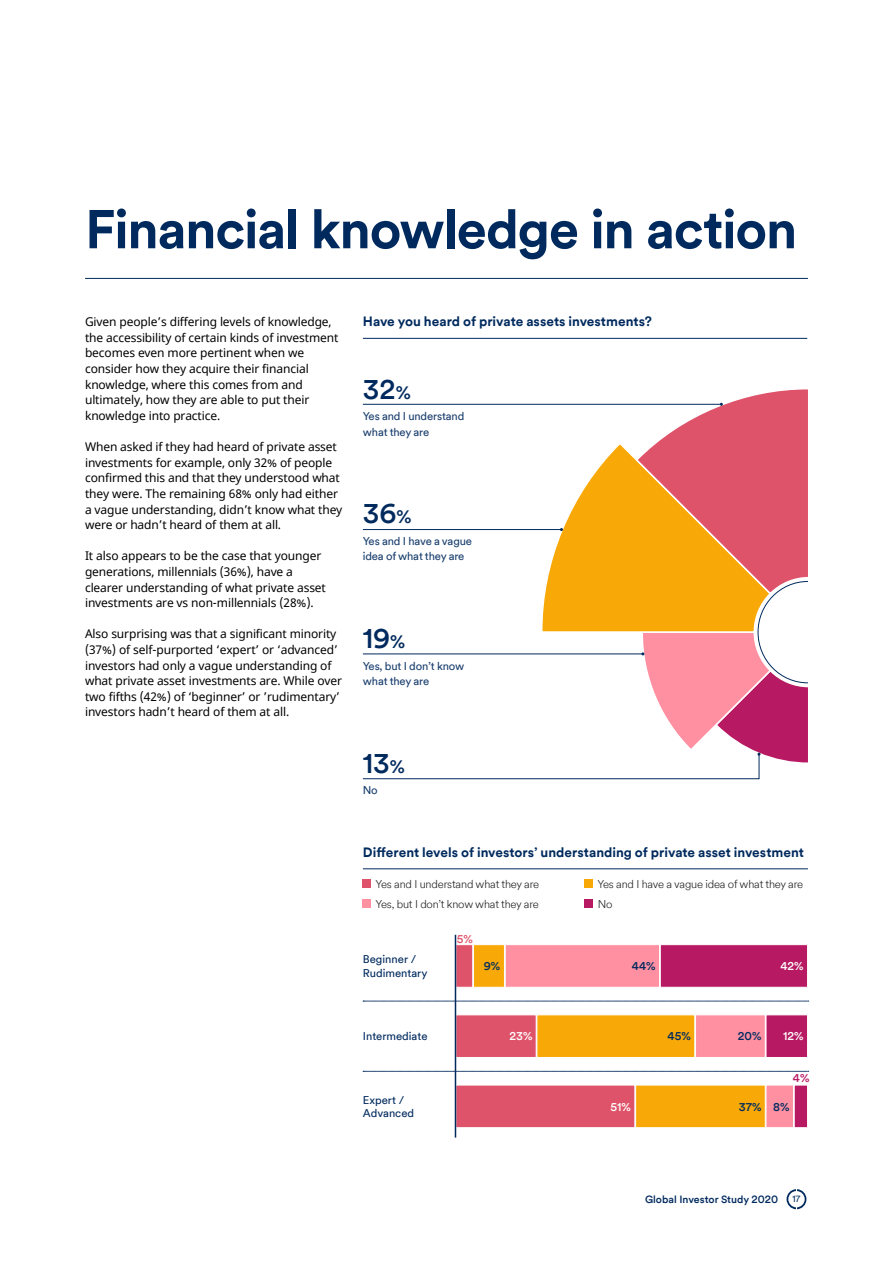
<style>
.page{position:relative;width:893px;height:1263px;background:#fff}
.page>*{position:absolute;margin:0;border:0;box-sizing:border-box;transform-origin:0 0}
.t1{font:700 54px "Schroders Circular TT";letter-spacing:-.025em;color:#002a5e}
.t2{font:500 27px "Schroders Circular TT";color:#002a5e}
.t3{font:700 13.5px "Schroders Circular TT";color:#002a5e}
.t4{font:12px/15.6px "Noto Sans";letter-spacing:-.01em;color:#000}
.t5{font:11.25px/15.6px "Schroders Circular TT";letter-spacing:-.015em;color:#1a3f6e}
.t6{font:300 11.25px "Schroders Circular TT";letter-spacing:-.015em;color:#1a1a1a}
.t7{font:11.25px/13.5px "Schroders Circular TT";color:#002a5e}
.t8{font:500 11.25px "Schroders Circular TT";color:#002a5e}
.t9{font:500 11.25px "Schroders Circular TT";color:#fff}
.t10{font:500 11.25px "Schroders Circular TT";color:#b71962}
.t11{font:500 11.25px "Schroders Circular TT";color:#df536a}
.t12{font:500 10.5px "Schroders Circular TT";color:#002a5e}
.t13{font:9px "Schroders Circular TT";color:#002a5e}
.s1{font-size:18px}
</style>
<div class="page">
<svg style="left:786px;top:1189px;width:20px;height:20px"></svg>
<div style="left:788px;top:1191px;width:17px;height:16px;background:#fff;border-radius:50%"></div>
<hr style="left:85px;top:278px;width:723px;height:1px;background:#002a5e">
<hr style="left:363px;top:338px;width:444px;height:1px;background:#002a5e">
<hr style="left:363px;top:868px;width:445px;height:1px;background:#002a5e">
<svg style="left:362px;top:389px;width:446px;height:390px"></svg>
<div style="left:363px;top:880px;width:8px;height:8px;background:#df536a"></div>
<div style="left:585px;top:880px;width:8px;height:8px;background:#f8a908"></div>
<div style="left:363px;top:899px;width:8px;height:9px;background:#ff90a1"></div>
<div style="left:585px;top:899px;width:8px;height:9px;background:#b71962"></div>
<div style="left:660px;top:944px;width:148px;height:44px;background:#b71962;border:1px solid #fff"></div>
<div style="left:505px;top:944px;width:155px;height:44px;background:#ff90a1;border:1px solid #fff"></div>
<div style="left:473px;top:944px;width:32px;height:44px;background:#f8a908;border:1px solid #fff"></div>
<div style="left:455px;top:944px;width:18px;height:44px;background:#df536a;border:1px solid #fff"></div>
<div style="left:766px;top:1014px;width:42px;height:44px;background:#b71962;border:1px solid #fff"></div>
<div style="left:695px;top:1014px;width:71px;height:44px;background:#ff90a1;border:1px solid #fff"></div>
<div style="left:537px;top:1014px;width:158px;height:44px;background:#f8a908;border:1px solid #fff"></div>
<div style="left:455px;top:1014px;width:82px;height:44px;background:#df536a;border:1px solid #fff"></div>
<div style="left:794px;top:1085px;width:14px;height:43px;background:#b71962;border:1px solid #fff"></div>
<div style="left:766px;top:1085px;width:28px;height:43px;background:#ff90a1;border:1px solid #fff"></div>
<div style="left:635px;top:1085px;width:131px;height:43px;background:#f8a908;border:1px solid #fff"></div>
<div style="left:455px;top:1085px;width:180px;height:43px;background:#df536a;border:1px solid #fff"></div>
<hr style="left:455px;top:935px;width:1px;height:202px;background:#002a5e">
<svg style="left:363px;top:1001px;width:446px;height:1px"></svg>
<svg style="left:363px;top:1071px;width:446px;height:1px"></svg>
<h1 class="t1" style="left:85px;top:192px;width:714px">Financial knowledge in action</h1>
<p class="t4" style="left:85px;top:315px;width:255px">Given people’s differing levels of knowledge, the accessibility of certain kinds of investment becomes even more pertinent when we consider how they acquire their financial knowledge, where this comes from and ultimately, how they are able to put their knowledge into practice.</p>
<p class="t4" style="left:85px;top:439px;width:259px">When asked if they had heard of private asset investments for example, only 32% of people confirmed this and that they understood what they were. The remaining 68% only had either a vague understanding, didn’t know what they were or hadn’t heard of them at all.</p>
<p class="t4" style="left:85px;top:549px;width:242px">It also appears to be the case that younger generations, millennials (36%), have a clearer understanding of what private asset investments are vs non-millennials (28%).</p>
<p class="t4" style="left:85px;top:627px;width:258px">Also surprising was that a significant minority (37%) of self-purported ‘expert’ or ‘advanced’ investors had only a vague understanding of what private asset investments are. While over two fifths (42%) of ‘beginner’ or ’rudimentary’ investors hadn’t heard of them at all.</p>
<p class="t3" style="left:363px;top:312px;width:291px">Have you heard of private assets investments?</p>
<h2 class="t2" style="left:363px;top:371px;width:49px">32<span class="s1">%</span></h2>
<p class="t5" style="left:363px;top:408px;width:103px">Yes and I understand what they are</p>
<h2 class="t2" style="left:363px;top:496px;width:50px">36<span class="s1">%</span></h2>
<p class="t5" style="left:363px;top:532px;width:111px">Yes and I have a vague idea of what they are</p>
<h2 class="t2" style="left:363px;top:620px;width:44px">19<span class="s1">%</span></h2>
<p class="t5" style="left:363px;top:657px;width:103px">Yes, but I don’t know what they are</p>
<h2 class="t2" style="left:363px;top:745px;width:44px">13<span class="s1">%</span></h2>
<p class="t5" style="left:363px;top:782px;width:16px">No</p>
<p class="t3" style="left:363px;top:843px;width:443px">Different levels of investors’ understanding of private asset investment</p>
<p class="t6" style="left:375px;top:876px;width:165px">Yes and I understand what they are</p>
<p class="t6" style="left:597px;top:876px;width:207px">Yes and I have a vague idea of what they are</p>
<p class="t6" style="left:375px;top:896px;width:165px">Yes, but I don’t know what they are</p>
<p class="t6" style="left:598px;top:896px;width:16px">No</p>
<p class="t7" style="left:363px;top:952px;width:66px">Beginner /<br>Rudimentary</p>
<p class="t11" style="left:457px;top:931px;width:18px">5%</p>
<p class="t8" style="left:484px;top:958px;width:18px">9%</p>
<p class="t8" style="left:632px;top:958px;width:25px">44%</p>
<p class="t9" style="left:780px;top:958px;width:25px">42%</p>
<p class="t7" style="left:363px;top:1029px;width:66px">Intermediate</p>
<p class="t7" style="left:363px;top:1093px;width:53px">Expert /<br>Advanced</p>
<p class="t9" style="left:509px;top:1029px;width:25px">23%</p>
<p class="t9" style="left:783px;top:1029px;width:22px">12%</p>
<p class="t8" style="left:668px;top:1029px;width:25px">45%</p>
<p class="t8" style="left:738px;top:1029px;width:25px">20%</p>
<p class="t9" style="left:610px;top:1099px;width:22px">51%</p>
<p class="t10" style="left:793px;top:1070px;width:18px">4%</p>
<p class="t8" style="left:739px;top:1099px;width:52px">37% 8%</p>
<p class="t12" style="left:645px;top:1192px;width:135px">Global Investor Study 2020</p>
<p class="t13" style="left:792px;top:1193px;width:10px">17</p>
</div>
